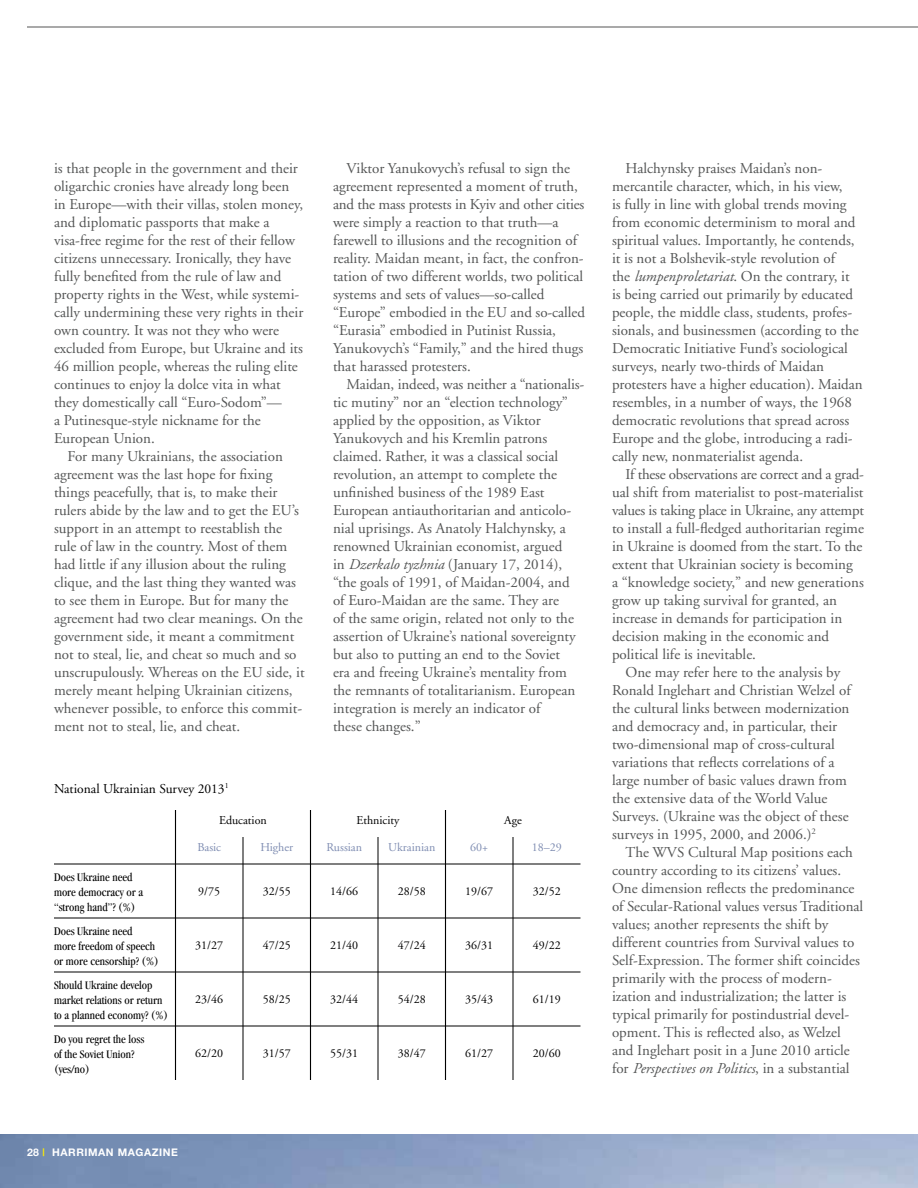
<style>
.page{position:relative;width:918px;height:1188px;background:#fff}
.page>*{position:absolute;margin:0;border:0;box-sizing:border-box;transform-origin:0 0}
.t1{font:15px/18px "Adobe Garamond";color:#545555}
.t2{font:italic 15px "Adobe Garamond";color:#545555}
.t3{font:15px "Adobe Garamond";letter-spacing:-.02em;color:#545555}
.t4{font:13.5px "Adobe Garamond";color:#000}
.t5{font:condensed 12px/15px "Garamond";color:#000}
.t6{font:12px "Adobe Garamond";color:#000}
.t7{font:12px "Adobe Garamond";color:#7f8db2}
.t8{font:700 10.5px "Helvetica Neue";letter-spacing:.05em;color:#fff}
.s1{font-style:italic}
.s2{font-style:normal}
.s3{color:#fe0}
</style>
<div class="page">
<img style="left:0;top:1134px;width:918px;height:54px">
<hr style="left:27px;top:27px;width:891px;height:1px;background:#545555">
<hr style="left:54px;top:864px;width:526px;height:1px;background:#000">
<hr style="left:54px;top:918px;width:526px;height:1px;background:#000">
<hr style="left:54px;top:972px;width:526px;height:1px;background:#000">
<hr style="left:54px;top:1026px;width:526px;height:1px;background:#000">
<hr style="left:513px;top:837px;width:1px;height:243px;background:#000">
<hr style="left:445px;top:810px;width:1px;height:270px;background:#000">
<hr style="left:378px;top:837px;width:1px;height:243px;background:#000">
<hr style="left:243px;top:837px;width:1px;height:243px;background:#000">
<hr style="left:310px;top:810px;width:1px;height:270px;background:#000">
<hr style="left:175px;top:810px;width:1px;height:270px;background:#000">
<p class="t1" style="left:54px;top:160px;width:251px">is that people in the government and their oligarchic cronies have already long been in Europe—with their villas, stolen money, and diplomatic passports that make a visa-free regime for the rest of their fellow citizens unnecessary. Ironically, they have fully benefited from the rule of law and property rights in the West, while systemi&shy;cally undermining these very rights in their own country. It was not they who were excluded from Europe, but Ukraine and its 46 million people, whereas the ruling elite continues to enjoy la dolce vita in what they domestically call “Euro-Sodom”—<br>a Putinesque-style nickname for the European Union.</p>
<p class="t1" style="left:54px;top:448px;width:252px;text-indent:14px">For many Ukrainians, the association agreement was the last hope for fixing things peacefully, that is, to make their rulers abide by the law and to get the EU’s support in an attempt to reestablish the rule of law in the country. Most of them had little if any illusion about the ruling clique, and the last thing they wanted was to see them in Europe. But for many the agreement had two clear meanings. On the government side, it meant a commitment not to steal, lie, and cheat so much and so unscrupulously. Whereas on the EU side, it merely meant helping Ukrainian citizens, whenever possible, to enforce this commit&shy;ment not to steal, lie, and cheat.</p>
<p class="t4" style="left:54px;top:781px;width:176px">National Ukrainian Survey 2013<sup>1</sup></p>
<p class="t1" style="left:333px;top:160px;width:253px;text-indent:14px">Viktor Yanukovych’s refusal to sign the agreement represented a moment of truth, and the mass protests in Kyiv and other cities were simply a reaction to that truth—a farewell to illusions and the recognition of reality. Maidan meant, in fact, the confron&shy;tation of two different worlds, two political systems and sets of values—so-called “Europe” embodied in the EU and so-called “Eurasia” embodied in Putinist Russia, Yanukovych’s “Family,” and the hired thugs that harassed protesters.</p>
<p class="t1" style="left:333px;top:376px;width:253px;text-indent:13px">Maidan, indeed, was neither a “nationalis&shy;tic mutiny” nor an “election technology” applied by the opposition, as Viktor Yanukovych and his Kremlin patrons claimed. Rather, it was a classical social revolution, an attempt to complete the unfinished business of the 1989 East European antiauthoritarian and anticolo&shy;nial uprisings. As Anatoly Halchynsky, a renowned Ukrainian economist, argued<br>in <span class="s1">Dzerkalo tyzhnia</span> (January 17, 2014), “the goals of 1991, of Maidan-2004, and of Euro-Maidan are the same. They are<br>of the same origin, related not only to the assertion of Ukraine’s national sovereignty but also to putting an end to the Soviet<br>era and freeing Ukraine’s mentality from the remnants of totalitarianism. European integration is merely an indicator of<br>these changes.”</p>
<p class="t5" style="left:54px;top:869px;width:91px">Does Ukraine need more democracy or a “strong hand”? (%)</p>
<p class="t5" style="left:54px;top:923px;width:106px">Does Ukraine need<br>more freedom of speech or more censorship? (%)</p>
<p class="t5" style="left:54px;top:977px;width:116px">Should Ukraine develop market relations or return to a planned economy? (%)</p>
<p class="t5" style="left:54px;top:1031px;width:92px">Do you regret the loss of the Soviet Union? (yes/no)</p>
<p class="t6" style="left:219px;top:813px;width:49px">Education</p>
<p class="t6" style="left:357px;top:813px;width:44px">Ethnicity</p>
<p class="t6" style="left:504px;top:813px;width:19px">Age</p>
<p class="t7" style="left:326px;top:840px;width:37px">Russian</p>
<p class="t7" style="left:388px;top:840px;width:49px">Ukrainian</p>
<p class="t7" style="left:470px;top:840px;width:19px">60+</p>
<p class="t7" style="left:532px;top:840px;width:31px">18–29</p>
<p class="t7" style="left:260px;top:840px;width:34px">Higher</p>
<p class="t7" style="left:197px;top:840px;width:25px">Basic</p>
<p class="t6" style="left:198px;top:885px;width:23px">9/75</p>
<p class="t6" style="left:263px;top:885px;width:29px">32/55</p>
<p class="t6" style="left:330px;top:885px;width:29px">14/66</p>
<p class="t6" style="left:465px;top:885px;width:29px">19/67</p>
<p class="t6" style="left:398px;top:885px;width:29px">28/58</p>
<p class="t6" style="left:533px;top:885px;width:29px">32/52</p>
<p class="t6" style="left:195px;top:939px;width:29px">31/27</p>
<p class="t6" style="left:263px;top:939px;width:29px">47/25</p>
<p class="t6" style="left:330px;top:939px;width:29px">21/40</p>
<p class="t6" style="left:398px;top:939px;width:29px">47/24</p>
<p class="t6" style="left:465px;top:939px;width:29px">36/31</p>
<p class="t6" style="left:533px;top:939px;width:29px">49/22</p>
<p class="t6" style="left:195px;top:993px;width:29px">23/46</p>
<p class="t6" style="left:263px;top:993px;width:29px">58/25</p>
<p class="t6" style="left:330px;top:993px;width:29px">32/44</p>
<p class="t6" style="left:398px;top:993px;width:29px">54/28</p>
<p class="t6" style="left:465px;top:993px;width:29px">35/43</p>
<p class="t6" style="left:533px;top:993px;width:29px">61/19</p>
<p class="t6" style="left:195px;top:1047px;width:29px">62/20</p>
<p class="t6" style="left:263px;top:1047px;width:29px">31/57</p>
<p class="t6" style="left:330px;top:1047px;width:29px">55/31</p>
<p class="t6" style="left:398px;top:1047px;width:29px">38/47</p>
<p class="t6" style="left:465px;top:1047px;width:29px">61/27</p>
<p class="t6" style="left:533px;top:1047px;width:29px">20/60</p>
<p class="t1" style="left:612px;top:160px;width:252px;text-indent:14px">Halchynsky praises Maidan’s non&shy;mercantile character, which, in his view,<br>is fully in line with global trends moving from economic determinism to moral and spiritual values. Importantly, he contends, it is not a Bolshevik-style revolution of<br>the <span class="s1">lumpenproletariat</span>. On the contrary, it<br>is being carried out primarily by educated people, the middle class, students, profes&shy;sionals, and businessmen (according to the Democratic Initiative Fund’s sociological surveys, nearly two-thirds of Maidan protesters have a higher education). Maidan resembles, in a number of ways, the 1968 democratic revolutions that spread across Europe and the globe, introducing a radi&shy;cally new, nonmaterialist agenda.</p>
<p class="t3" style="left:626px;top:466px;width:240px">If these observations are correct and a grad-</p>
<p class="t1" style="left:612px;top:484px;width:253px">ual shift from materialist to post-materialist</p>
<p class="t1" style="left:612px;top:502px;width:253px">values is taking place in Ukraine, any attempt</p>
<p class="t1" style="left:612px;top:520px;width:253px">to install a full-fledged authoritarian regime</p>
<p class="t1" style="left:612px;top:538px;width:252px">in Ukraine is doomed from the start. To the</p>
<p class="t1" style="left:612px;top:556px;width:242px">extent that Ukrainian society is becoming</p>
<p class="t1" style="left:612px;top:574px;width:253px">a “knowledge society,” and new generations</p>
<p class="t1" style="left:612px;top:592px;width:227px">grow up taking survival for granted, an</p>
<p class="t1" style="left:612px;top:610px;width:232px">increase in demands for participation in</p>
<p class="t1" style="left:612px;top:628px;width:219px">decision making in the economic and</p>
<p class="t1" style="left:612px;top:646px;width:146px">political life is inevitable.</p>
<p class="t1" style="left:626px;top:664px;width:216px">One may refer here to the analysis by</p>
<p class="t1" style="left:612px;top:682px;width:240px">Ronald Inglehart and Christian Welzel of</p>
<p class="t1" style="left:612px;top:700px;width:239px">the cultural links between modernization</p>
<p class="t1" style="left:612px;top:718px;width:227px">and democracy and, in particular, their</p>
<p class="t1" style="left:612px;top:736px;width:224px">two-dimensional map of cross-cultural</p>
<p class="t1" style="left:612px;top:754px;width:224px">variations that reflects correlations of a</p>
<p class="t1" style="left:612px;top:772px;width:236px">large number of basic values drawn from</p>
<p class="t1" style="left:612px;top:790px;width:217px">the extensive data of the World Value</p>
<p class="t1" style="left:612px;top:808px;width:238px">Surveys. (Ukraine was the object of these</p>
<p class="t1" style="left:612px;top:826px;width:205px">surveys in 1995, 2000, and 2006.)<sup>2</sup></p>
<p class="t1" style="left:626px;top:844px;width:229px">The WVS Cultural Map positions each</p>
<p class="t1" style="left:612px;top:862px;width:231px">country according to its citizens’ values.</p>
<p class="t1" style="left:612px;top:880px;width:244px">One dimension reflects the predominance</p>
<p class="t1" style="left:612px;top:898px;width:253px">of Secular-Rational values versus Traditional</p>
<p class="t1" style="left:612px;top:916px;width:218px">values; another represents the shift by</p>
<p class="t1" style="left:612px;top:934px;width:244px">different countries from Survival values to</p>
<p class="t1" style="left:612px;top:952px;width:249px">Self-Expression. The former shift coincides</p>
<p class="t1" style="left:612px;top:970px;width:221px">primarily with the process of modern-</p>
<p class="t1" style="left:612px;top:988px;width:236px">ization and industrialization; the latter is</p>
<p class="t1" style="left:612px;top:1006px;width:239px">typical primarily for postindustrial devel-</p>
<p class="t1" style="left:612px;top:1024px;width:230px">opment. This is reflected also, as Welzel</p>
<p class="t1" style="left:612px;top:1042px;width:239px">and Inglehart posit in a June 2010 article</p>
<p class="t2" style="left:612px;top:1060px;width:239px"><span class="s2">for</span> Perspectives on Politics<span class="s2">, in a substantial</span></p>
<p class="t8" style="left:27px;top:1145px;width:153px">28 <span class="s3">|</span> HARRIMAN MAGAZINE--</p>
</div>
